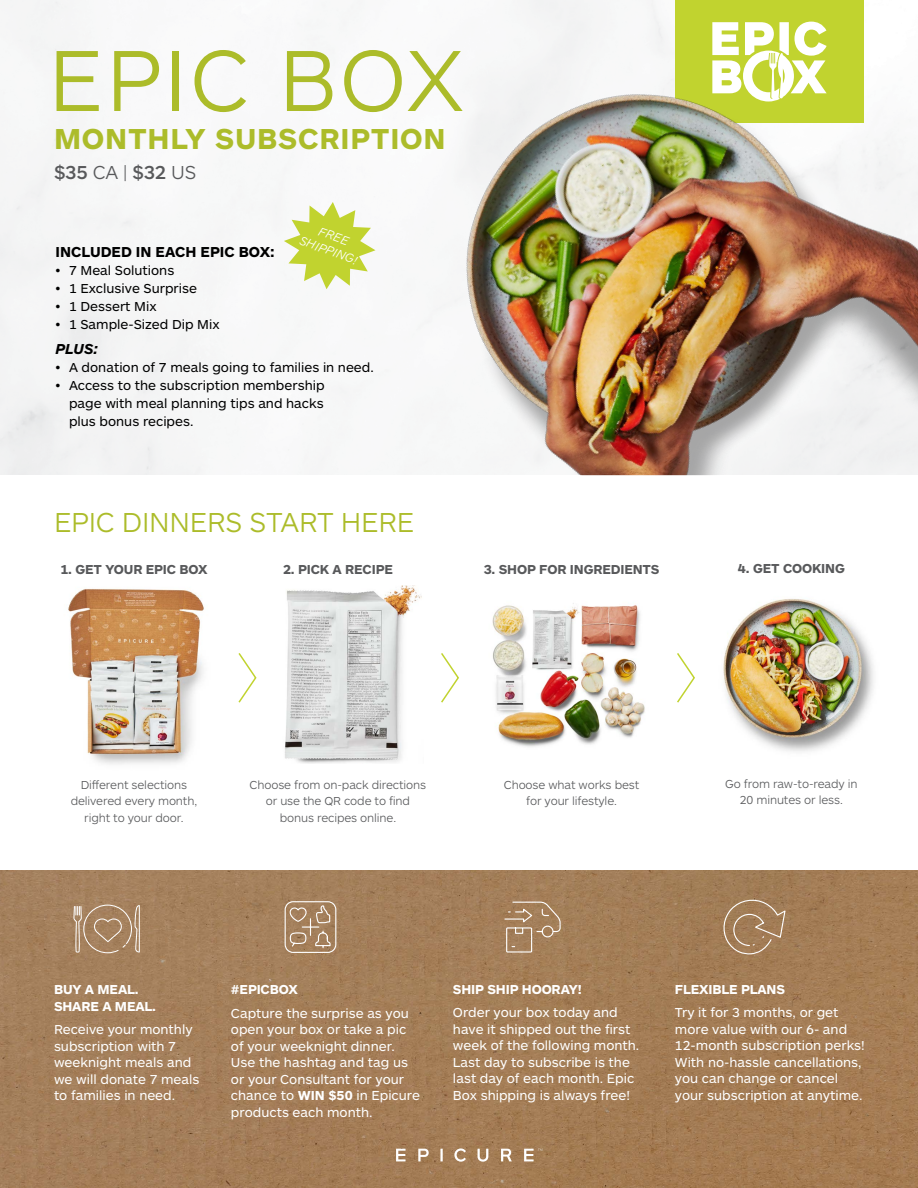
<style>
.page{position:relative;width:918px;height:1188px;background:#fff}
.page>*{position:absolute;margin:0;border:0;box-sizing:border-box;transform-origin:0 0}
.t1{font:300 90px "ARS Maquette Pro";letter-spacing:.025em;color:#acbc2a}
.t2{font:700 30px "ARS Maquette Pro";letter-spacing:.025em;color:#acbc2a}
.t3{font:300 28.5px "ARS Maquette Pro";letter-spacing:-.01em;color:#acbc2a}
.t4{font:500 19.5px "ARS Maquette Pro";color:#58595b}
.t5{font:700 15px "ARS Maquette Pro";color:#000}
.t6{font:italic 700 15px "ARS Maquette Pro";color:#000}
.t7{font:13.5px/16.5px "ARS Maquette Pro";color:#fff}
.t8{font:13.5px/18px "ARS Maquette Pro";color:#000;text-align:justify}
.t9{font:700 13.5px "ARS Maquette Pro";letter-spacing:-.01em;color:#58595b}
.t10{font:700 13.5px/16.5px "ARS Maquette Pro";letter-spacing:-.01em;color:#fff}
.t11{font:italic 300 12.75px/15.3px "ARS Maquette Pro";color:#fff;text-align:center}
.t12{font:300 12px/16.5px "ARS Maquette Pro";letter-spacing:-.01em;color:#58595b;text-align:center}
.s1{font-weight:300}
.s2{font-weight:700}
</style>
<div class="page">
<svg style="left:284px;top:202px;width:91px;height:87px"></svg>
<img style="left:0;top:870px;width:918px;height:318px">
<svg style="left:238px;top:653px;width:19px;height:50px"></svg>
<svg style="left:441px;top:653px;width:18px;height:50px"></svg>
<svg style="left:677px;top:653px;width:18px;height:50px"></svg>
<img style="left:68px;top:589px;width:136px;height:175px">
<img style="left:285px;top:585px;width:137px;height:179px">
<img style="left:492px;top:603px;width:153px;height:144px">
<img style="left:723px;top:599px;width:151px;height:153px">
<svg style="left:284px;top:901px;width:53px;height:53px;background:#b39476"></svg>
<svg style="left:504px;top:901px;width:57px;height:52px;background:#ad8c6b"></svg>
<svg style="left:720px;top:898px;width:66px;height:57px;background:#a98663"></svg>
<svg style="left:396px;top:1149px;width:10px;height:12px"></svg>
<svg style="left:418px;top:1149px;width:11px;height:12px"></svg>
<svg style="left:440px;top:1149px;width:3px;height:12px"></svg>
<svg style="left:478px;top:1149px;width:10px;height:13px"></svg>
<svg style="left:501px;top:1149px;width:11px;height:12px"></svg>
<svg style="left:524px;top:1149px;width:18px;height:12px"></svg>
<svg style="left:454px;top:1148px;width:12px;height:14px"></svg>
<img style="left:421px;top:0;width:497px;height:475px">
<svg style="left:73px;top:905px;width:67px;height:48px;background:#b19273"></svg>
<h1 class="t1" style="left:48px;top:22px;width:417px">EPIC BOX</h1>
<h2 class="t2" style="left:54px;top:119px;width:393px">MONTHLY SUBSCRIPTION</h2>
<h3 class="t4" style="left:54px;top:160px;width:144px">$35 <span class="s1">CA |</span> $32 <span class="s1">US</span></h3>
<p class="t11" style="left:308px;top:218px;width:62px;rotate:20deg">FREE<br>SHIPPING!</p>
<p class="t5" style="left:56px;top:242px;width:221px">INCLUDED IN EACH EPIC BOX:</p>
<p class="t8" style="left:56px;top:261px;width:120px">• 7 Meal Solutions</p>
<p class="t8" style="left:56px;top:279px;width:143px">• 1 Exclusive Surprise</p>
<p class="t8" style="left:56px;top:297px;width:103px">• 1 Dessert Mix</p>
<p class="t8" style="left:56px;top:315px;width:166px">• 1 Sample-Sized Dip Mix</p>
<p class="t6" style="left:56px;top:339px;width:44px">PLUS:</p>
<p class="t8" style="left:56px;top:357px;width:320px">• A donation of 7 meals going to families in need.</p>
<p class="t8" style="left:69px;top:375px;width:257px;text-indent:-14px">• Access to the subscription membership page with meal planning tips and hacks plus bonus recipes.</p>
<h3 class="t3" style="left:54px;top:503px;width:362px">EPIC DINNERS START HERE</h3>
<p class="t9" style="left:60px;top:560px;width:149px">1. GET YOUR EPIC BOX</p>
<p class="t9" style="left:283px;top:560px;width:111px">2. PICK A RECIPE</p>
<p class="t9" style="left:484px;top:560px;width:177px">3. SHOP FOR INGREDIENTS</p>
<p class="t9" style="left:738px;top:559px;width:108px">4. GET COOKING</p>
<p class="t12" style="left:71px;top:776px;width:128px">Different selections delivered every month, right to your door.</p>
<p class="t12" style="left:250px;top:776px;width:178px">Choose from on-pack directions or use the QR code to find bonus recipes online.</p>
<p class="t12" style="left:504px;top:776px;width:137px">Choose what works best for your lifestyle.</p>
<p class="t12" style="left:725px;top:775px;width:134px">Go from raw-to-ready in<br>20 minutes or less.</p>
<p class="t10" style="left:54px;top:981px;width:104px">BUY A MEAL.<br>SHARE A MEAL.</p>
<p class="t7" style="left:54px;top:1020px;width:147px">Receive your monthly subscription with 7 weeknight meals and we will donate 7 meals to families in need.</p>
<p class="t10" style="left:231px;top:981px;width:68px">#EPICBOX</p>
<p class="t7" style="left:231px;top:1004px;width:191px">Capture the surprise as you open your box or take a pic of your weeknight dinner.<br>Use the hashtag and tag us or your Consultant for your chance to <span class="s2">WIN $50</span> in Epicure products each month.</p>
<p class="t10" style="left:453px;top:980px;width:130px">SHIP SHIP HOORAY!</p>
<p class="t7" style="left:453px;top:1004px;width:188px">Order your box today and have it shipped out the first week of the following month.<br>Last day to subscribe is the last day of each month. Epic<br>Box shipping is always free!</p>
<p class="t10" style="left:675px;top:980px;width:112px">FLEXIBLE PLANS</p>
<p class="t7" style="left:675px;top:1004px;width:191px">Try it for 3 months, or get more value with our 6- and<br>12-month subscription perks!<br>With no-hassle cancellations, you can change or cancel your subscription at anytime.</p>
</div>
